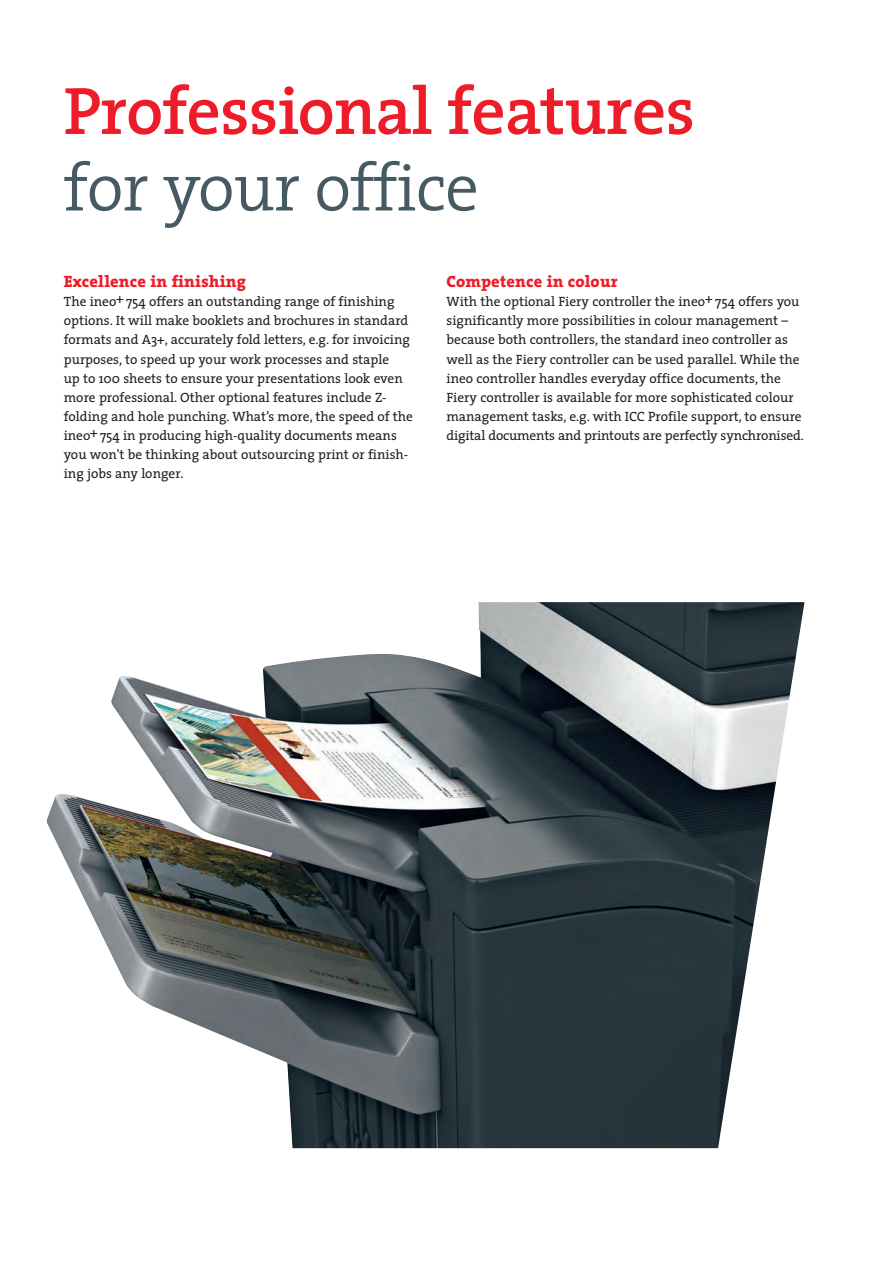
<style>
.page{position:relative;width:893px;height:1263px;background:#fff}
.page>*{position:absolute;margin:0;border:0;box-sizing:border-box;transform-origin:0 0}
.t1{font:600 67.5px "The Serif";letter-spacing:-.01em;color:#ee1c28}
.t2{font:300 67.5px "The Serif";letter-spacing:-.01em;color:#465a64}
.t3{font:800 16.5px "The Serif";letter-spacing:.01em;color:#ee1c28}
.t4{font:13.5px/19.2px "The Serif";color:#231f20}
</style>
<div class="page">
<img style="left:47px;top:602px;width:757px;height:546px">
<h1 class="t1" style="left:64px;top:85px;width:633px">Professional features</h1>
<h1 class="t2" style="left:64px;top:161px;width:417px">for your office</h1>
<p class="t3" style="left:64px;top:275px;width:184px">Excellence in finishing</p>
<p class="t4" style="left:64px;top:293px;width:351px">The ineo+ 754 offers an outstanding range of finishing options. It will make booklets and brochures in standard formats and A3+, accurately fold letters, e.g. for invoicing purposes, to speed up your work processes and staple<br>up to 100 sheets to ensure your presentations look even more professional. Other optional features include Z&shy;folding and hole punching. What’s more, the speed of the ineo+ 754 in producing high-quality documents means you won't be thinking about outsourcing print or finish&shy;ing jobs any longer.</p>
<p class="t3" style="left:446px;top:275px;width:173px">Competence in colour</p>
<p class="t4" style="left:446px;top:293px;width:359px">With the optional Fiery controller the ineo+ 754 offers you significantly more possibilities in colour management – because both controllers, the standard ineo controller as well as the Fiery controller can be used parallel. While the ineo controller handles everyday office documents, the Fiery controller is available for more sophisticated colour management tasks, e.g. with ICC Profile support, to ensure digital documents and printouts are perfectly synchronised.</p>
</div>
